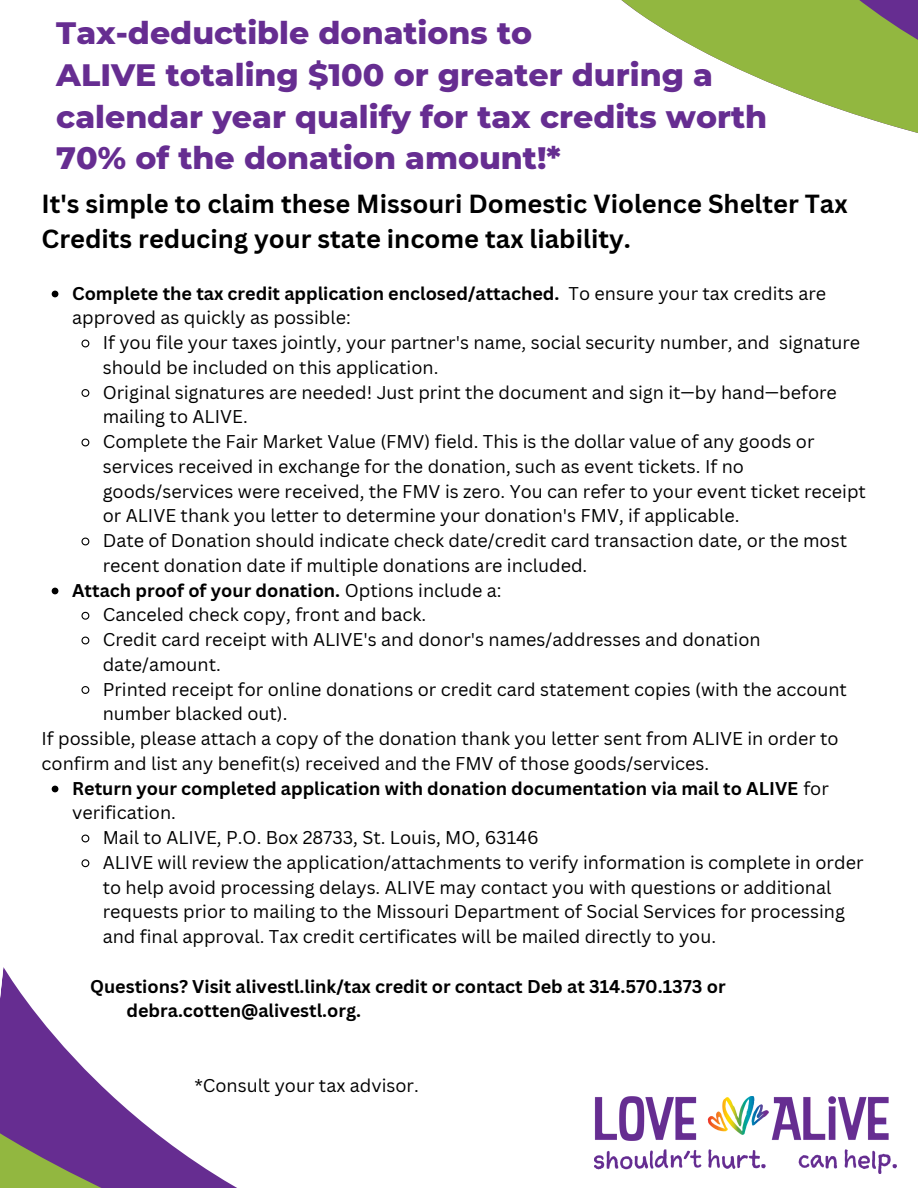
<style>
.page{position:relative;width:918px;height:1188px;background:#fff}
.page>*{position:absolute;margin:0;border:0;box-sizing:border-box;transform-origin:0 0}
.t1{font:800 31.65px/41.7px "Montserrat";color:#662d91}
.t2{font:700 25.5px/34.8px "Canva Sans";color:#000}
.t3{font:18px/24.8px "Canva Sans";color:#000}
.t4{font:700 18px/24.8px "Canva Sans";color:#000}
.s1{font-weight:700}
.s2{font-weight:400}
</style>
<div class="page">
<svg style="left:0;top:1002px;width:237px;height:186px"></svg>
<svg style="left:621px;top:0;width:297px;height:133px;fill:#92b740"></svg>
<img style="left:594px;top:1096px;width:303px;height:78px">
<svg style="left:52px;top:291px;width:6px;height:6px"></svg>
<svg style="left:81px;top:339px;width:9px;height:9px"></svg>
<svg style="left:81px;top:389px;width:9px;height:8px"></svg>
<svg style="left:81px;top:438px;width:9px;height:9px"></svg>
<svg style="left:81px;top:537px;width:9px;height:9px"></svg>
<svg style="left:52px;top:588px;width:6px;height:6px"></svg>
<svg style="left:81px;top:611px;width:9px;height:9px"></svg>
<svg style="left:81px;top:636px;width:9px;height:9px"></svg>
<svg style="left:81px;top:686px;width:9px;height:8px"></svg>
<svg style="left:52px;top:786px;width:6px;height:6px"></svg>
<svg style="left:81px;top:834px;width:9px;height:9px"></svg>
<svg style="left:81px;top:859px;width:9px;height:9px"></svg>
<h1 class="t1" style="left:56px;top:12px;width:712px">Tax-deductible donations to<br>ALIVE totaling $100 or greater during a calendar year qualify for tax credits worth 70% of the donation amount!*</h1>
<h2 class="t2" style="left:42px;top:186px;width:808px">It's simple to claim these Missouri Domestic Violence Shelter Tax<br>Credits reducing your state income tax liability.</h2>
<p class="t3" style="left:72px;top:280px;width:756px"><span class="s1">Complete the tax credit application enclosed/attached.</span> To ensure your tax credits are approved as quickly as possible:</p>
<p class="t3" style="left:103px;top:330px;width:759px">If you file your taxes jointly, your partner's name, social security number, and signature</p>
<p class="t3" style="left:103px;top:355px;width:337px">should be included on this application.</p>
<p class="t3" style="left:103px;top:379px;width:736px">Original signatures are needed! Just print the document and sign it—by hand—before</p>
<p class="t3" style="left:103px;top:404px;width:147px">mailing to ALIVE.</p>
<p class="t3" style="left:103px;top:429px;width:713px">Complete the Fair Market Value (FMV) field. This is the dollar value of any goods or</p>
<p class="t3" style="left:103px;top:454px;width:643px">services received in exchange for the donation, such as event tickets. If no</p>
<p class="t3" style="left:103px;top:478px;width:765px">goods/services were received, the FMV is zero. You can refer to your event ticket receipt</p>
<p class="t3" style="left:103px;top:503px;width:638px">or ALIVE thank you letter to determine your donation's FMV, if applicable.</p>
<p class="t3" style="left:103px;top:528px;width:746px">Date of Donation should indicate check date/credit card transaction date, or the most</p>
<p class="t3" style="left:103px;top:553px;width:486px">recent donation date if multiple donations are included.</p>
<p class="t4" style="left:72px;top:577px;width:431px">Attach proof of your donation. <span class="s2">Options include a:</span></p>
<p class="t3" style="left:103px;top:602px;width:325px">Canceled check copy, front and back.</p>
<p class="t3" style="left:103px;top:627px;width:659px">Credit card receipt with ALIVE's and donor's names/addresses and donation</p>
<p class="t3" style="left:103px;top:652px;width:120px">date/amount.</p>
<p class="t3" style="left:103px;top:676px;width:746px">Printed receipt for online donations or credit card statement copies (with the account</p>
<p class="t3" style="left:103px;top:701px;width:186px">number blacked out).</p>
<p class="t3" style="left:42px;top:726px;width:799px">If possible, please attach a copy of the donation thank you letter sent from ALIVE in order to confirm and list any benefit(s) received and the FMV of those goods/services.</p>
<p class="t4" style="left:72px;top:775px;width:758px">Return your completed application with donation documentation via mail to ALIVE <span class="s2">for</span></p>
<p class="t3" style="left:72px;top:800px;width:105px">verification.</p>
<p class="t3" style="left:103px;top:825px;width:438px">Mail to ALIVE, P.O. Box 28733, St. Louis, MO, 63146</p>
<p class="t3" style="left:103px;top:850px;width:762px">ALIVE will review the application/attachments to verify information is complete in order</p>
<p class="t3" style="left:103px;top:874px;width:730px">to help avoid processing delays. ALIVE may contact you with questions or additional</p>
<p class="t3" style="left:103px;top:899px;width:744px">requests prior to mailing to the Missouri Department of Social Services for processing</p>
<p class="t3" style="left:103px;top:924px;width:615px">and final approval. Tax credit certificates will be mailed directly to you.</p>
<p class="t4" style="left:126px;top:973px;width:601px;text-indent:-36px">Questions? Visit alivestl.link/tax credit or contact Deb at 314.570.1373 or debra.cotten@alivestl.org.</p>
<p class="t3" style="left:194px;top:1072px;width:226px">*Consult your tax advisor.</p>
</div>
